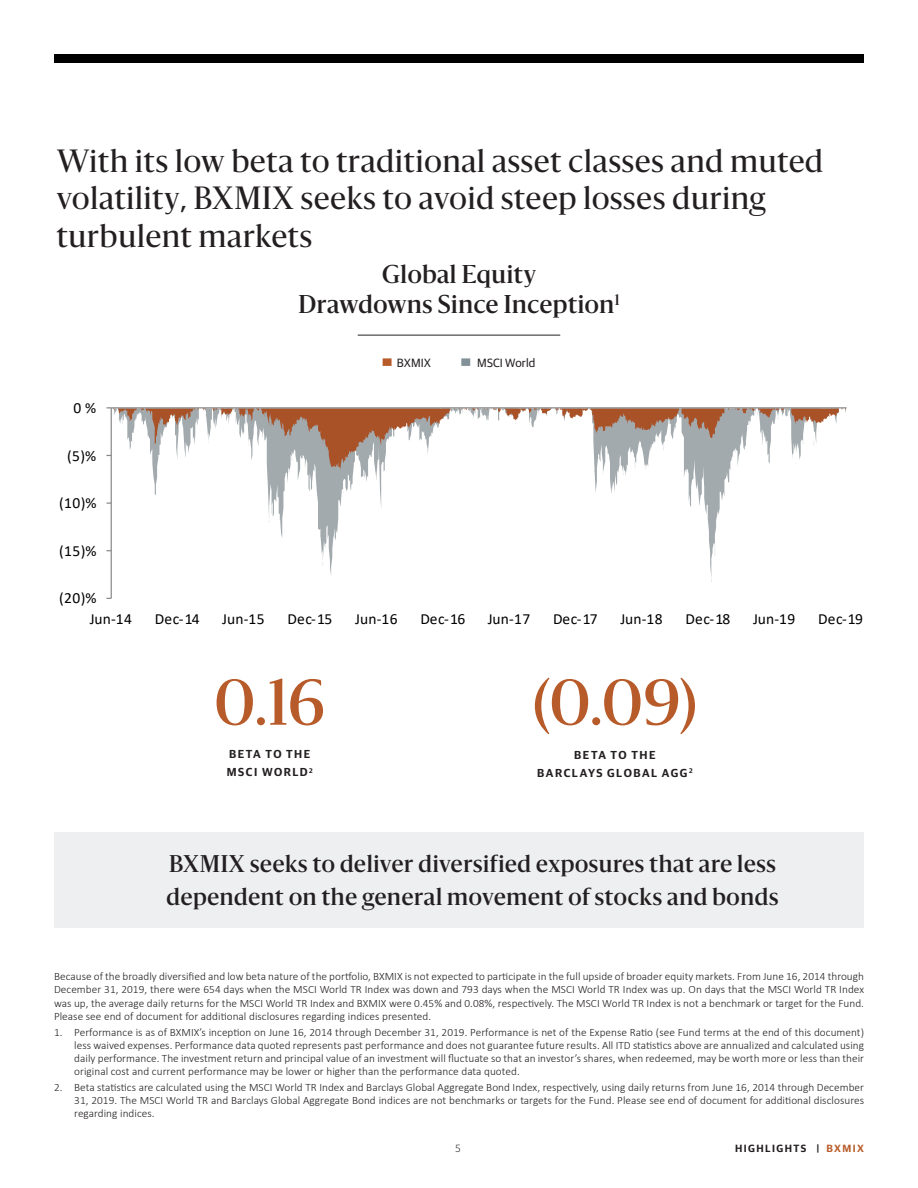
<style>
.page{position:relative;width:918px;height:1188px;background:#fff}
.page>*{position:absolute;margin:0;border:0;box-sizing:border-box;transform-origin:0 0}
.t1{font:500 60px "Sanomat";color:#b85b2a}
.t2{font:30px/37.5px "Sanomat";letter-spacing:.03em;color:#231f20}
.t3{font:500 24px/30px "Sanomat";letter-spacing:.025em;color:#231f20;text-align:center}
.t4{font:500 22.5px/33px "Sanomat";letter-spacing:.03em;color:#231f20}
.t5{font:15.45px "Calibri";letter-spacing:.015em;color:#000}
.t6{font:12px "Guardian Sans";letter-spacing:.005em;color:#231f20}
.t7{font:600 11.7px/18px "Guardian Sans";letter-spacing:.13em;color:#231f20}
.t8{font:300 11.25px/13.2px "Calibri";letter-spacing:.005em;color:#231f20;text-align:justify}
.t9{font:600 10.5px "Guardian Sans";letter-spacing:.135em;color:#231f20}
.t10{font:600 10.5px "Guardian Sans";letter-spacing:.13em;color:#b85b2a}
.t11{font:300 10.5px "Guardian Sans";color:#231f20}
.s1{color:#231f20}
</style>
<div class="page">
<hr style="left:358px;top:335px;width:202px;height:1px;background:#231f20">
<div style="left:54px;top:832px;width:810px;height:96px;background:#eeeff1"></div>
<svg style="left:386px;top:358px;width:2px;height:8px"></svg>
<svg style="left:106px;top:407px;width:741px;height:192px"></svg>
<div style="left:54px;top:54px;width:810px;height:9px;background:#000"></div>
<h2 class="t2" style="left:57px;top:140px;width:768px">With its low beta to traditional asset classes and muted volatility, BXMIX seeks to avoid steep losses during turbulent markets</h2>
<h3 class="t3" style="left:298px;top:257px;width:323px">Global Equity<br>Drawdowns Since Inception<sup>1</sup></h3>
<h3 class="t5" style="left:73px;top:397px;width:25px">0 %</h3>
<h3 class="t5" style="left:67px;top:445px;width:30px">(5)%</h3>
<h3 class="t5" style="left:59px;top:492px;width:39px">(10)%</h3>
<h3 class="t5" style="left:59px;top:540px;width:39px">(15)%</h3>
<h3 class="t5" style="left:59px;top:588px;width:39px">(20)%</h3>
<p class="t6" style="left:397px;top:354px;width:36px">BXMIX</p>
<p class="t6" style="left:477px;top:354px;width:60px">MSCI World</p>
<h3 class="t5" style="left:90px;top:608px;width:44px">Jun-14</h3>
<h3 class="t5" style="left:155px;top:608px;width:46px">Dec-14</h3>
<h3 class="t5" style="left:222px;top:608px;width:44px">Jun-15</h3>
<h3 class="t5" style="left:287px;top:608px;width:46px">Dec-15</h3>
<h3 class="t5" style="left:355px;top:608px;width:44px">Jun-16</h3>
<h3 class="t5" style="left:420px;top:608px;width:46px">Dec-16</h3>
<h3 class="t5" style="left:488px;top:608px;width:44px">Jun-17</h3>
<h3 class="t5" style="left:553px;top:608px;width:46px">Dec-17</h3>
<h3 class="t5" style="left:620px;top:608px;width:44px">Jun-18</h3>
<h3 class="t5" style="left:686px;top:608px;width:46px">Dec-18</h3>
<h3 class="t5" style="left:753px;top:608px;width:44px">Jun-19</h3>
<h3 class="t5" style="left:818px;top:608px;width:46px">Dec-19</h3>
<h1 class="t1" style="left:214px;top:658px;width:112px">0.16</h1>
<p class="t7" style="left:227px;top:744px;width:87px">BETA TO THE<br>MSCI WORLD<sup>2</sup></p>
<h1 class="t1" style="left:532px;top:658px;width:168px">(0.09)</h1>
<p class="t7" style="left:537px;top:745px;width:157px;text-align:center">BETA TO THE<br>BARCLAYS GLOBAL AGG<sup>2</sup></p>
<h3 class="t4" style="left:166px;top:846px;width:614px">BXMIX seeks to deliver diversified exposures that are less dependent on the general movement of stocks and bonds</h3>
<p class="t8" style="left:54px;top:970px;width:812px">Because of the broadly diversified and low beta nature of the portfolio, BXMIX is not expected to participate in the full upside of broader equity markets. From June 16, 2014 through December 31, 2019, there were 654 days when the MSCI World TR Index was down and 793 days when the MSCI World TR Index was up. On days that the MSCI World TR Index was up, the average daily returns for the MSCI World TR Index and BXMIX were 0.45% and 0.08%, respectively. The MSCI World TR Index is not a benchmark or target for the Fund.<br>Please see end of document for additional disclosures regarding indices presented.</p>
<p class="t8" style="left:74px;top:1025px;width:791px;text-indent:-20px">1. Performance is as of BXMIX’s inception on June 16, 2014 through December 31, 2019. Performance is net of the Expense Ratio (see Fund terms at the end of this document) less waived expenses. Performance data quoted represents past performance and does not guarantee future results. All ITD statistics above are annualized and calculated using daily performance. The investment return and principal value of an investment will fluctuate so that an investor’s shares, when redeemed, may be worth more or less than their original cost and current performance may be lower or higher than the performance data quoted.</p>
<p class="t8" style="left:74px;top:1080px;width:791px;text-indent:-20px">2. Beta statistics are calculated using the MSCI World TR Index and Barclays Global Aggregate Bond Index, respectively, using daily returns from June 16, 2014 through December 31, 2019. The MSCI World TR and Barclays Global Aggregate Bond indices are not benchmarks or targets for the Fund. Please see end of document for additional disclosures regarding indices.</p>
<p class="t11" style="left:455px;top:1141px;width:7px">5</p>
<p class="t10" style="left:816px;top:1141px;width:49px"><span class="s1">|</span> BXMIX</p>
<p class="t9" style="left:735px;top:1141px;width:73px">HIGHLIGHTS</p>
</div>
